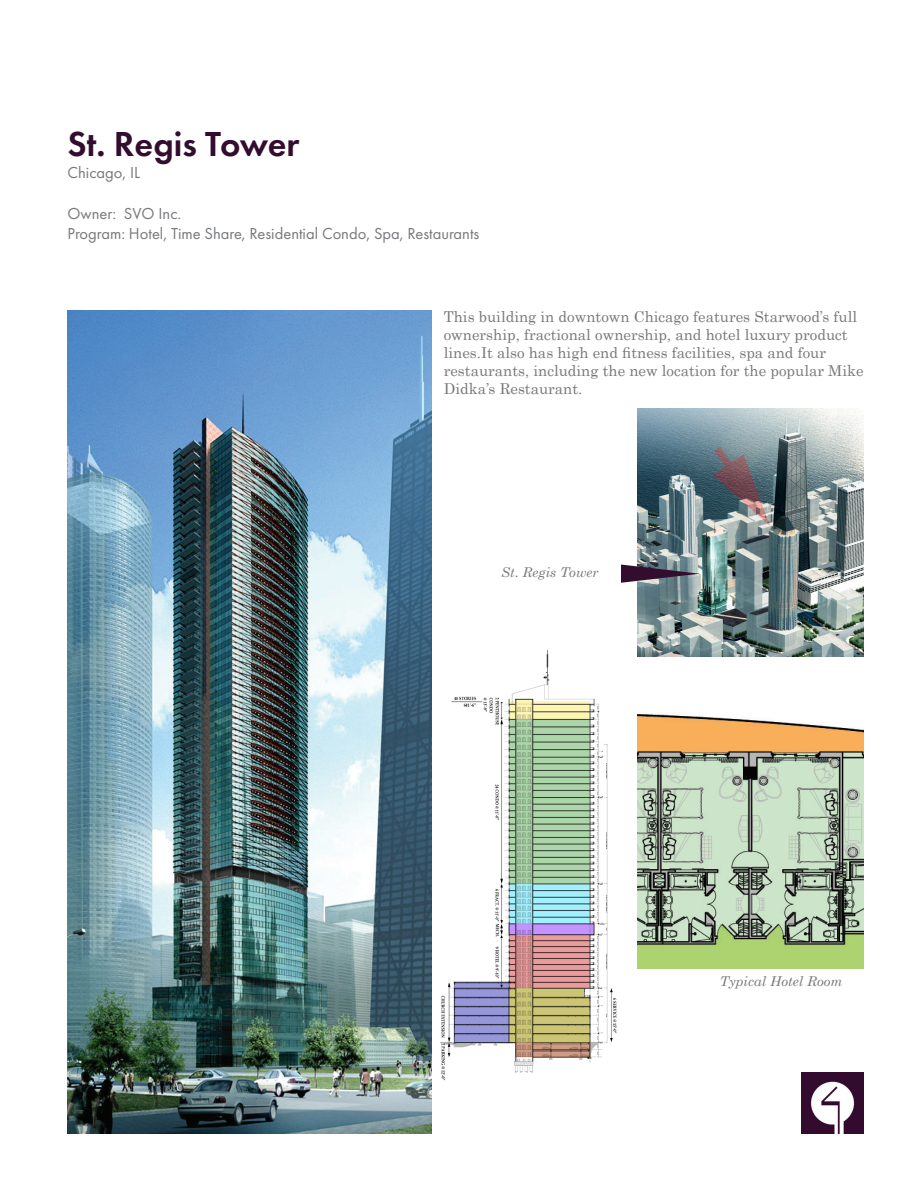
<style>
.page{position:relative;width:918px;height:1188px;background:#fff}
.page>*{position:absolute;margin:0;border:0;box-sizing:border-box;transform-origin:0 0}
.t1{font:600 36px "Futura PT";color:#330d2e}
.t2{font:16.5px "Futura PT";color:#76787b}
.t3{font:15px/18px "Century";color:#76787b}
.t4{font:italic 13.5px "Century Schoolbook";color:#76787b}
</style>
<div class="page">
<img style="left:801px;top:1072px;width:63px;height:62px">
<img style="left:68px;top:310px;width:364px;height:823px">
<img style="left:638px;top:408px;width:226px;height:249px">
<img style="left:638px;top:714px;width:225px;height:255px">
<img style="left:440px;top:650px;width:177px;height:431px">
<svg style="left:621px;top:565px;width:79px;height:18px"></svg>
<p class="t1" style="left:68px;top:122px;width:234px">St. Regis Tower</p>
<p class="t2" style="left:68px;top:163px;width:74px">Chicago, IL</p>
<p class="t2" style="left:68px;top:204px;width:115px">Owner: SVO Inc.</p>
<p class="t2" style="left:68px;top:224px;width:413px">Program: Hotel, Time Share, Residential Condo, Spa, Restaurants</p>
<p class="t3" style="left:444px;top:306px;width:421px">This building in downtown Chicago features Starwood’s full ownership, fractional ownership, and hotel luxury product lines.It also has high end fitness facilities, spa and four restaurants, including the new location for the popular Mike Didka’s Restaurant.</p>
<p class="t4" style="left:501px;top:562px;width:99px">St. Regis Tower</p>
<p class="t4" style="left:720px;top:971px;width:124px">Typical Hotel Room</p>
</div>
